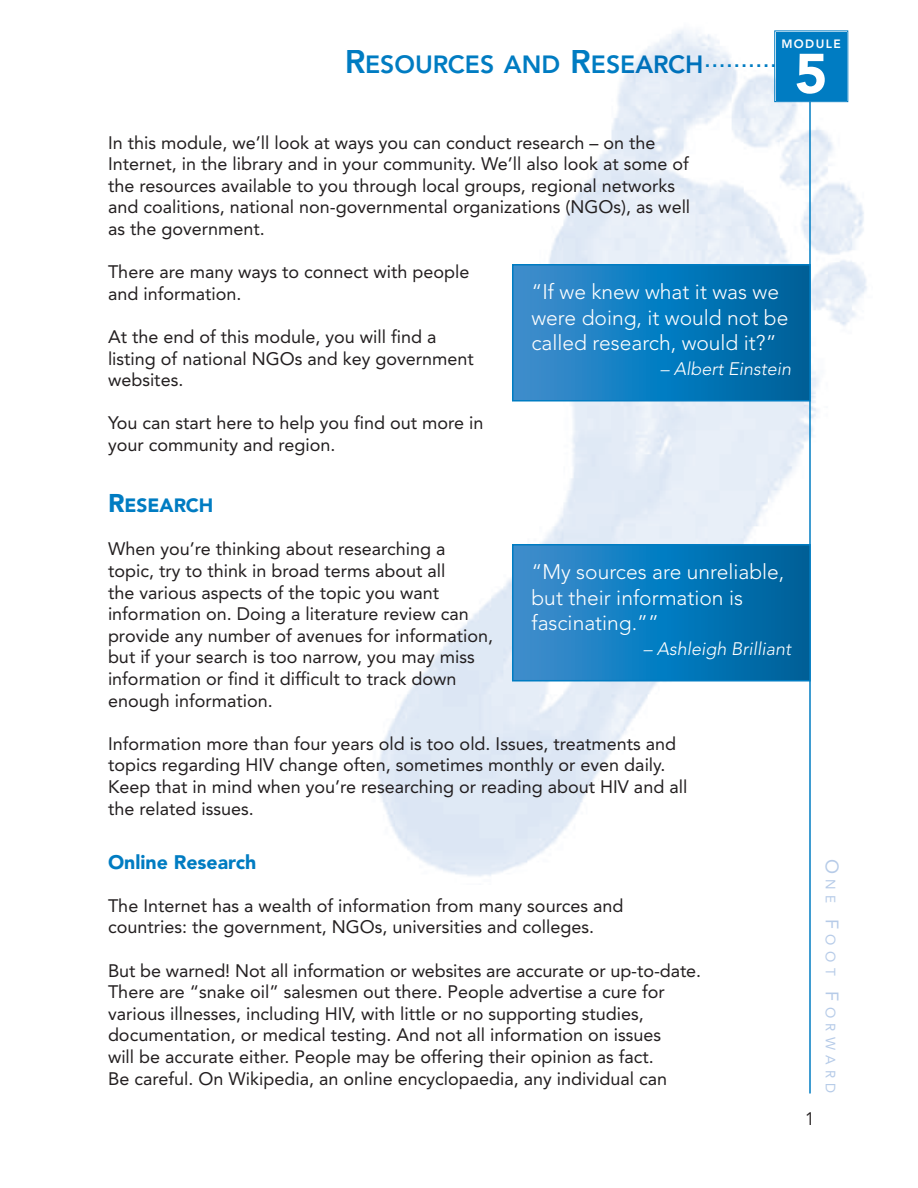
<style>
.page{position:relative;width:918px;height:1188px;background:#fff}
.page>*{position:absolute;margin:0;border:0;box-sizing:border-box;transform-origin:0 0}
.t1{font:900 55.5px "Avenir LT Std";color:#fff}
.t2{font:800 24.75px "Avenir LT Std";color:#007cc2}
.t3{font:300 21px/25.2px "Avenir LT Std";color:#fff}
.t4{font:900 19.5px "Avenir LT Std";color:#007cc2}
.t5{font:700 19.35px "Arial";color:#007cc2}
.t6{font:900 19.2px "Avenir LT Std";color:#007cc2}
.t7{font:18px/21.6px "Avenir LT Std";color:#231f20}
.t8{font:italic 300 18px "Avenir LT Std";color:#fff}
.t9{font:18px "Avenir LT Std";color:#231f20}
.t10{font:13.5px "Avenir LT Std";letter-spacing:.4em;color:#b6cbe8}
.t11{font:800 12px "Avenir LT Std";letter-spacing:.12em;color:#fff}
.s1{font-size:33px}
.s2{font-size:25.5px}
.s3{font-size:18px}
</style>
<div class="page">
<hr style="left:809px;top:102px;width:2px;height:992px;background:#007cc2">
<svg style="left:774px;top:30px;width:74px;height:72px;background:#0980c4"></svg>
<div style="left:776px;top:32px;width:71px;height:68px;border:2px solid #007cc2"></div>
<svg style="left:515px;top:267px;width:293px;height:132px;background:#1179b9"></svg>
<div style="left:512px;top:264px;width:299px;height:138px;border:2px solid #007cc2"></div>
<svg style="left:515px;top:547px;width:293px;height:131px;background:#1179b9"></svg>
<div style="left:512px;top:544px;width:299px;height:137px;border:2px solid #007cc2"></div>
<p class="t11" style="left:781px;top:37px;width:61px">MODULE</p>
<h1 class="t1" style="left:795px;top:40px;width:34px">5</h1>
<h2 class="t2" style="left:344px;top:50px;width:361px"><span class="s1">R</span>ESOURCES AND <span class="s1">R</span>ESEARCH</h2>
<p class="t5" style="left:705px;top:47px;width:73px">..........</p>
<p class="t7" style="left:108px;top:132px;width:584px">In this module, we’ll look at ways you can conduct research – on the Internet, in the library and in your community. We’ll also look at some of the resources available to you through local groups, regional networks and coalitions, national non-governmental organizations (NGOs), as well as the government.</p>
<p class="t7" style="left:108px;top:261px;width:363px">There are many ways to connect with people and information.</p>
<p class="t7" style="left:108px;top:326px;width:367px">At the end of this module, you will find a listing of national NGOs and key government websites.</p>
<p class="t7" style="left:108px;top:413px;width:377px">You can start here to help you find out more in your community and region.</p>
<p class="t6" style="left:108px;top:494px;width:107px"><span class="s2">R</span>ESEARCH</p>
<p class="t7" style="left:108px;top:539px;width:387px">When you’re thinking about researching a topic, try to think in broad terms about all<br>the various aspects of the topic you want information on. Doing a literature review can provide any number of avenues for information, but if your search is too narrow, you may miss information or find it difficult to track down enough information.</p>
<p class="t7" style="left:108px;top:733px;width:581px">Information more than four years old is too old. Issues, treatments and topics regarding HIV change often, sometimes monthly or even daily.<br>Keep that in mind when you’re researching or reading about HIV and all the related issues.</p>
<p class="t4" style="left:108px;top:850px;width:150px">Online Research</p>
<p class="t7" style="left:108px;top:895px;width:517px">The Internet has a wealth of information from many sources and countries: the government, NGOs, universities and colleges.</p>
<p class="t7" style="left:108px;top:960px;width:595px">But be warned! Not all information or websites are accurate or up-to-date.<br>There are “snake oil” salesmen out there. People advertise a cure for various illnesses, including HIV, with little or no supporting studies, documentation, or medical testing. And not all information on issues<br>will be accurate either. People may be offering their opinion as fact.<br>Be careful. On Wikipedia, an online encyclopaedia, any individual can</p>
<p class="t3" style="left:531px;top:280px;width:258px">“If we knew what it was we were doing, it would not be called research, would it?”</p>
<p class="t8" style="left:660px;top:359px;width:133px">– Albert Einstein</p>
<p class="t3" style="left:531px;top:560px;width:254px">“My sources are unreliable, but their information is fascinating.””</p>
<p class="t8" style="left:643px;top:638px;width:149px">– Ashleigh Brilliant</p>
<p class="t9" style="left:805px;top:1108px;width:12px">1</p>
<p class="t10" style="left:838px;top:859px;width:236px;rotate:90deg"><span class="s3">O</span> ne <span class="s3">F</span>oot <span class="s3">F</span>or ward</p>
</div>
